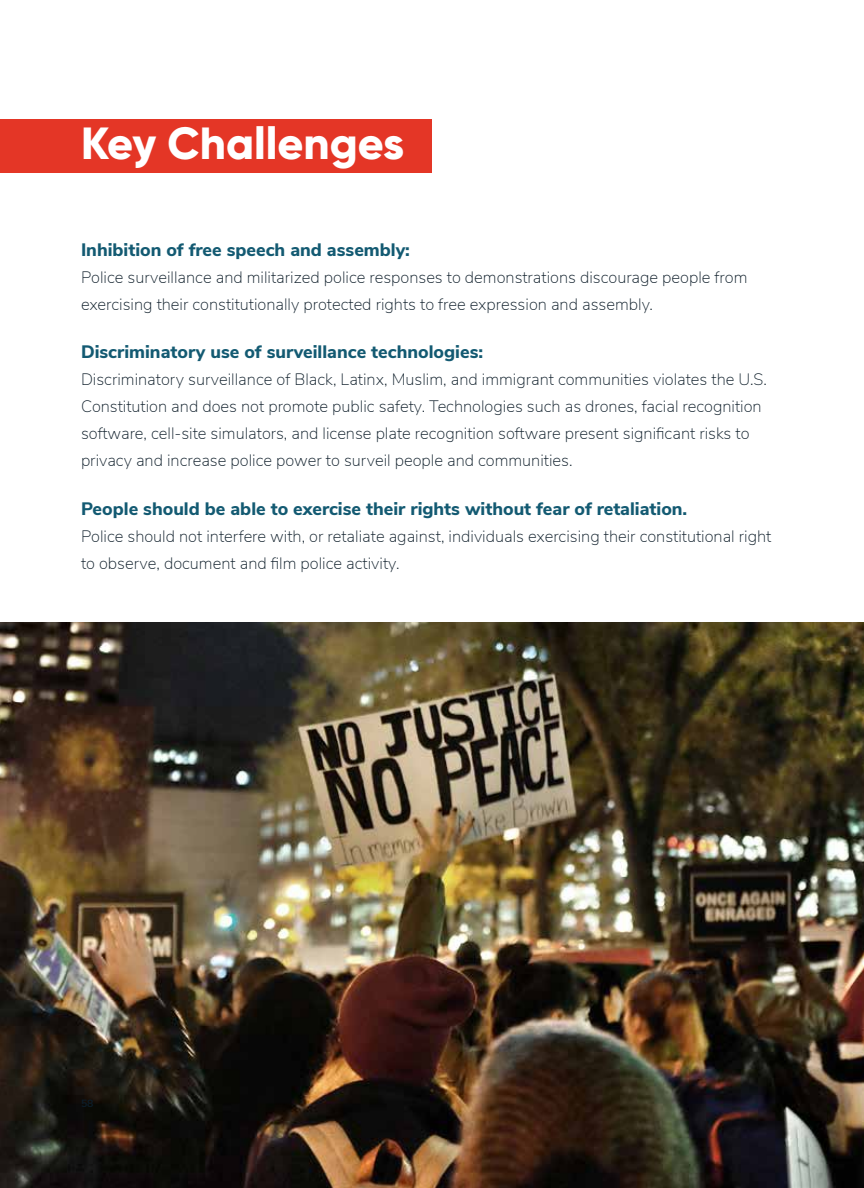
<style>
.page{position:relative;width:864px;height:1188px;background:#fff}
.page>*{position:absolute;margin:0;border:0;box-sizing:border-box;transform-origin:0 0}
.t1{font:800 45px "Gilroy";color:#fff}
.t2{font:800 18px "Nunito Sans";color:#135a72}
.t3{font:200 16.5px/27px "Nunito Sans";color:#0c1c28}
.t4{font:700 10.5px "Nunito Sans";color:#0c1c28}
</style>
<div class="page">
<div style="left:0;top:119px;width:432px;height:54px;background:#e43626"></div>
<img style="left:0;top:622px;width:864px;height:566px">
<h1 class="t1" style="left:81px;top:115px;width:325px">Key Challenges</h1>
<p class="t2" style="left:81px;top:236px;width:331px">Inhibition of free speech and assembly:</p>
<p class="t3" style="left:81px;top:263px;width:668px">Police surveillance and militarized police responses to demonstrations discourage people from exercising their constitutionally protected rights to free expression and assembly.</p>
<p class="t2" style="left:81px;top:339px;width:404px">Discriminatory use of surveillance technologies:</p>
<p class="t3" style="left:81px;top:365px;width:687px">Discriminatory surveillance of Black, Latinx, Muslim, and immigrant communities violates the U.S.<br>Constitution and does not promote public safety. Technologies such as drones, facial recognition software, cell-site simulators, and license plate recognition software present significant risks to privacy and increase police power to surveil people and communities.</p>
<p class="t2" style="left:81px;top:495px;width:608px">People should be able to exercise their rights without fear of retaliation.</p>
<p class="t3" style="left:81px;top:522px;width:692px">Police should not interfere with, or retaliate against, individuals exercising their constitutional right to observe, document and film police activity.</p>
<p class="t4" style="left:81px;top:1096px;width:14px">58</p>
</div>
